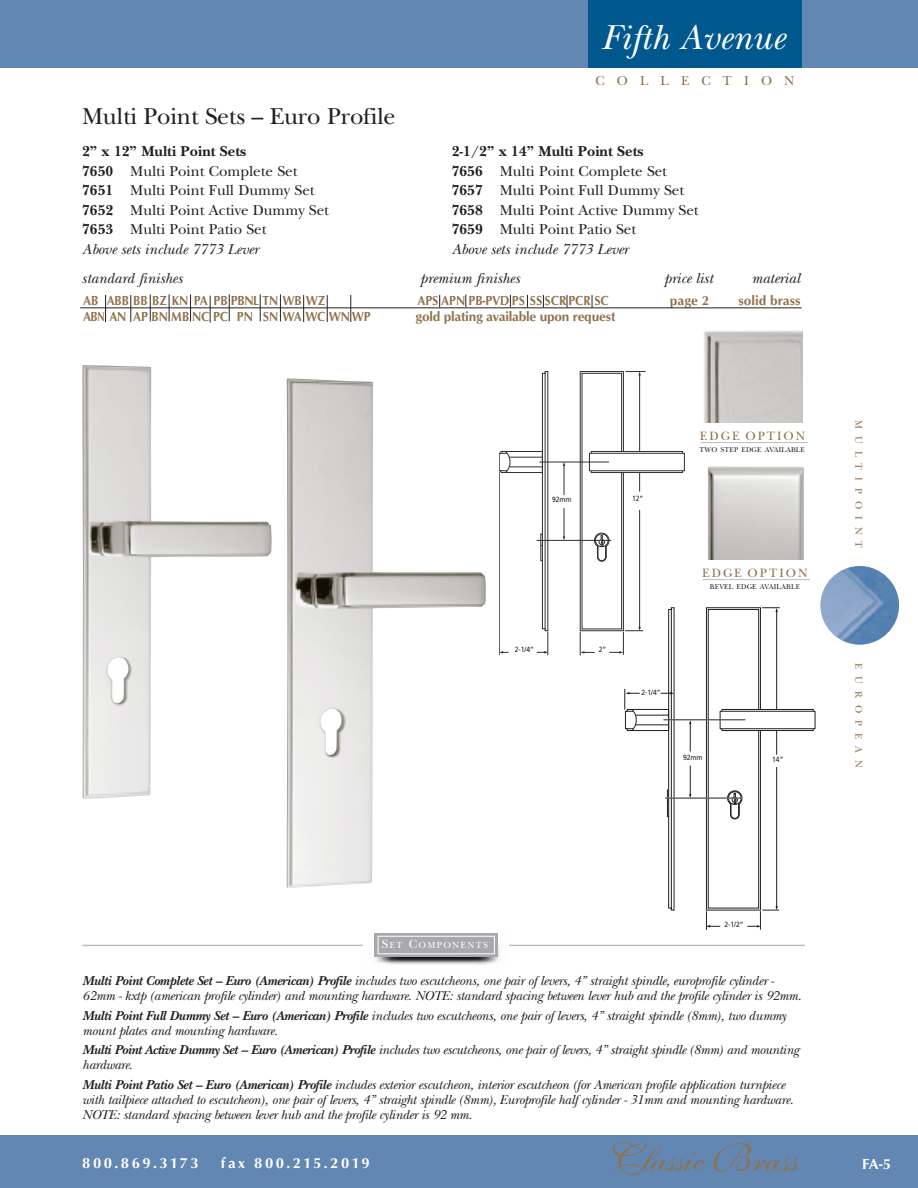
<style>
.page{position:relative;width:918px;height:1188px;background:#fff}
.page>*{position:absolute;margin:0;border:0;box-sizing:border-box;transform-origin:0 0}
.t1{font:39.75px "Shelley Volante Script";color:#90704a}
.t2{font:italic 36.15px "New Baskerville";color:#fff}
.t3{font:24px "New Baskerville";letter-spacing:-.01em;color:#231f20}
.t4{font:15px/19.5px "New Baskerville";color:#231f20}
.t5{font:italic 15px "New Baskerville";color:#231f20}
.t6{font:500 15px "Optus T";letter-spacing:.165em;color:#fff}
.t7{font:italic 13.5px/15px "New Baskerville";letter-spacing:-.02em;color:#231f20}
.t8{font:500 13.5px "Optus T";color:#90704a;scale:.9 1}
.t9{font:500 13.5px "Optus T";color:#90704a}
.t10{font:13.5px "New Baskerville";letter-spacing:.9em;color:#90704a}
.t11{font:12.6px "New Baskerville";letter-spacing:.155em;color:#90704a}
.t12{font:10.2px "New Baskerville";letter-spacing:.695em;color:#90704a}
.t13{font:9.3px "New Baskerville";letter-spacing:.14em;color:#fff}
.t14{font:7.5px "Frutiger";color:#231f20;scale:.9 1}
.t15{font:7.35px "New Baskerville";letter-spacing:.02em;color:#231f20}
.s1{font-weight:700}
.s2{font-style:italic}
.s3{font-size:12.3px}
</style>
<div class="page">
<hr style="left:776px;top:767px;width:1px;height:141px;background:#231f20">
<div style="left:706px;top:608px;width:55px;height:302px;border:1px solid #231f20"></div>
<div style="left:708px;top:609px;width:51px;height:299px;border:1px solid #231f20"></div>
<hr style="left:776px;top:610px;width:1px;height:145px;background:#231f20">
<svg style="left:762px;top:608px;width:18px;height:4px"></svg>
<div style="left:722px;top:709px;width:91px;height:22px;border:1px solid #231f20"></div>
<div style="left:720px;top:711px;width:95px;height:18px;background:#fff"></div>
<div style="left:720px;top:711px;width:95px;height:18px;border:1px solid #231f20"></div>
<svg style="left:706px;top:911px;width:14px;height:19px"></svg>
<svg style="left:747px;top:906px;width:32px;height:24px"></svg>
<svg style="left:689px;top:721px;width:2px;height:30px"></svg>
<hr style="left:690px;top:766px;width:1px;height:30px;background:#231f20">
<svg style="left:727px;top:791px;width:15px;height:28px"></svg>
<hr style="left:665px;top:798px;width:77px;height:1px;background:#231f20">
<hr style="left:663px;top:720px;width:82px;height:1px;background:#231f20">
<div style="left:0;top:0;width:918px;height:68px;background:#6287b2"></div>
<div style="left:588px;top:0;width:214px;height:67px;background:#00588f"></div>
<div style="left:0;top:1135px;width:918px;height:53px;background:#6287b2"></div>
<img style="left:821px;top:566px;width:78px;height:79px;border-radius:50%">
<div style="left:589px;top:453px;width:96px;height:18px;border:1px solid #332e2e"></div>
<hr style="left:537px;top:540px;width:74px;height:1px;background:#332e2e">
<hr style="left:539px;top:462px;width:70px;height:1px;background:#332e2e">
<hr style="left:564px;top:464px;width:1px;height:31px;background:#332e2e">
<hr style="left:564px;top:508px;width:1px;height:30px;background:#332e2e">
<svg style="left:580px;top:371px;width:94px;height:539px"></svg>
<svg style="left:499px;top:371px;width:50px;height:284px"></svg>
<img style="left:374px;top:933px;width:165px;height:32px">
<div style="left:375px;top:933px;width:123px;height:24px;background:#a7a9ac"></div>
<div style="left:378px;top:936px;width:117px;height:18px;border:1px solid #fff"></div>
<hr style="left:82px;top:945px;width:281px;height:1px;background:#bbbdc0">
<hr style="left:509px;top:945px;width:296px;height:1px;background:#bbbdc0">
<img style="left:704px;top:330px;width:99px;height:92px">
<hr style="left:701px;top:442px;width:107px;height:1px;background:#bbbdc0">
<img style="left:82px;top:365px;width:190px;height:434px">
<img style="left:286px;top:378px;width:200px;height:510px">
<hr style="left:80px;top:307px;width:722px;height:1px;background:#231f20">
<svg style="left:105px;top:295px;width:1px;height:27px"></svg>
<svg style="left:130px;top:295px;width:1px;height:27px"></svg>
<svg style="left:150px;top:294px;width:1px;height:27px"></svg>
<svg style="left:169px;top:294px;width:1px;height:27px"></svg>
<svg style="left:190px;top:294px;width:1px;height:27px"></svg>
<svg style="left:210px;top:296px;width:1px;height:27px"></svg>
<svg style="left:229px;top:294px;width:1px;height:27px"></svg>
<svg style="left:260px;top:294px;width:1px;height:27px"></svg>
<svg style="left:280px;top:294px;width:1px;height:27px"></svg>
<svg style="left:303px;top:295px;width:1px;height:27px"></svg>
<svg style="left:327px;top:295px;width:1px;height:27px"></svg>
<svg style="left:350px;top:295px;width:1px;height:27px"></svg>
<svg style="left:543px;top:295px;width:1px;height:12px"></svg>
<svg style="left:567px;top:295px;width:1px;height:12px"></svg>
<svg style="left:592px;top:295px;width:1px;height:12px"></svg>
<svg style="left:527px;top:295px;width:1px;height:12px"></svg>
<svg style="left:439px;top:295px;width:1px;height:12px"></svg>
<svg style="left:465px;top:295px;width:1px;height:12px"></svg>
<svg style="left:510px;top:295px;width:1px;height:12px"></svg>
<img style="left:707px;top:466px;width:97px;height:93px">
<hr style="left:703px;top:579px;width:107px;height:1px;background:#bbbdc0">
<h3 class="t3" style="left:82px;top:102px;width:315px">Multi Point Sets – Euro Profile</h3>
<h2 class="t2" style="left:603px;top:15px;width:183px">Fifth Avenue</h2>
<p class="t10" style="left:595px;top:72px;width:201px">COLLECTION</p>
<p class="t4" style="left:82px;top:141px;width:248px"><span class="s1">2” x 12” Multi Point Sets<br>7650</span> Multi Point Complete Set<br><span class="s1">7651</span> Multi Point Full Dummy Set<br><span class="s1">7652</span> Multi Point Active Dummy Set<br><span class="s1">7653</span> Multi Point Patio Set<br><span class="s2">Above sets include 7773 Lever</span></p>
<p class="t4" style="left:452px;top:141px;width:249px"><span class="s1">2-1/2” x 14” Multi Point Sets<br>7656</span> Multi Point Complete Set<br><span class="s1">7657</span> Multi Point Full Dummy Set<br><span class="s1">7658</span> Multi Point Active Dummy Set<br><span class="s1">7659</span> Multi Point Patio Set<br><span class="s2">Above sets include 7773 Lever</span></p>
<p class="t5" style="left:82px;top:269px;width:102px">standard finishes</p>
<p class="t5" style="left:420px;top:269px;width:101px">premium finishes</p>
<p class="t5" style="left:664px;top:269px;width:50px">price list</p>
<p class="t5" style="left:752px;top:269px;width:50px">material</p>
<p class="t8" style="left:83px;top:292px;width:271px">AB ABB BB BZ KN PA PB PBNL TN WB WZ</p>
<p class="t8" style="left:417px;top:292px;width:214px">APS APN PB-PVD PS SS SCR PCR SC</p>
<p class="t9" style="left:670px;top:292px;width:41px">page 2</p>
<p class="t9" style="left:739px;top:292px;width:63px">solid brass</p>
<p class="t8" style="left:83px;top:308px;width:321px">ABN AN AP BN MB NC PC PN SN WA WC WN WP</p>
<p class="t9" style="left:415px;top:308px;width:202px">gold plating available upon request</p>
<p class="t14" style="left:552px;top:496px;width:23px">92mm</p>
<p class="t14" style="left:632px;top:496px;width:14px">12”</p>
<p class="t11" style="left:700px;top:428px;width:107px">EDGE OPTION</p>
<p class="t15" style="left:700px;top:445px;width:107px">TWO STEP EDGE AVAILABLE</p>
<p class="t14" style="left:515px;top:646px;width:23px">2-1/4”</p>
<p class="t14" style="left:599px;top:646px;width:10px">2”</p>
<p class="t11" style="left:702px;top:565px;width:107px">EDGE OPTION</p>
<p class="t15" style="left:710px;top:582px;width:92px">BEVEL EDGE AVAILABLE</p>
<p class="t14" style="left:642px;top:689px;width:23px">2-1/4”</p>
<p class="t14" style="left:683px;top:754px;width:23px">92mm</p>
<p class="t14" style="left:772px;top:756px;width:14px">14”</p>
<p class="t12" style="left:865px;top:420px;width:129px;rotate:90deg">MULTIPOINT</p>
<p class="t12" style="left:865px;top:663px;width:106px;rotate:90deg">EUROPEAN</p>
<p class="t14" style="left:724px;top:921px;width:23px">2-1/2”</p>
<p class="t13" style="left:382px;top:940px;width:108px"><span class="s3">S</span>ET <span class="s3">C</span>OMPONENTS</p>
<p class="t7" style="left:82px;top:973px;width:721px"><span class="s1">Multi Point Complete Set – Euro (American) Profile</span> includes two escutcheons, one pair of levers, 4” straight spindle, europrofile cylinder -<br>62mm - kxtp (american profile cylinder) and mounting hardware. NOTE: standard spacing between lever hub and the profile cylinder is 92mm.</p>
<p class="t7" style="left:82px;top:1008px;width:706px"><span class="s1">Multi Point Full Dummy Set – Euro (American) Profile</span> includes two escutcheons, one pair of levers, 4” straight spindle (8mm), two dummy mount plates and mounting hardware.</p>
<p class="t7" style="left:82px;top:1042px;width:718px"><span class="s1">Multi Point Active Dummy Set – Euro (American) Profile</span> includes two escutcheons, one pair of levers, 4” straight spindle (8mm) and mounting hardware.</p>
<p class="t7" style="left:82px;top:1077px;width:713px"><span class="s1">Multi Point Patio Set – Euro (American) Profile</span> includes exterior escutcheon, interior escutcheon (for American profile application turnpiece with tailpiece attached to escutcheon), one pair of levers, 4” straight spindle (8mm), Europrofile half cylinder - 31mm and mounting hardware.<br>NOTE: standard spacing between lever hub and the profile cylinder is 92 mm.</p>
<p class="t6" style="left:82px;top:1154px;width:118px">800.869.3173</p>
<p class="t6" style="left:221px;top:1154px;width:150px">fax 800.215.2019</p>
<h1 class="t1" style="left:609px;top:1143px;width:191px">Classic Brass</h1>
<p class="t6" style="left:862px;top:1155px;width:30px">FA-5</p>
</div>
